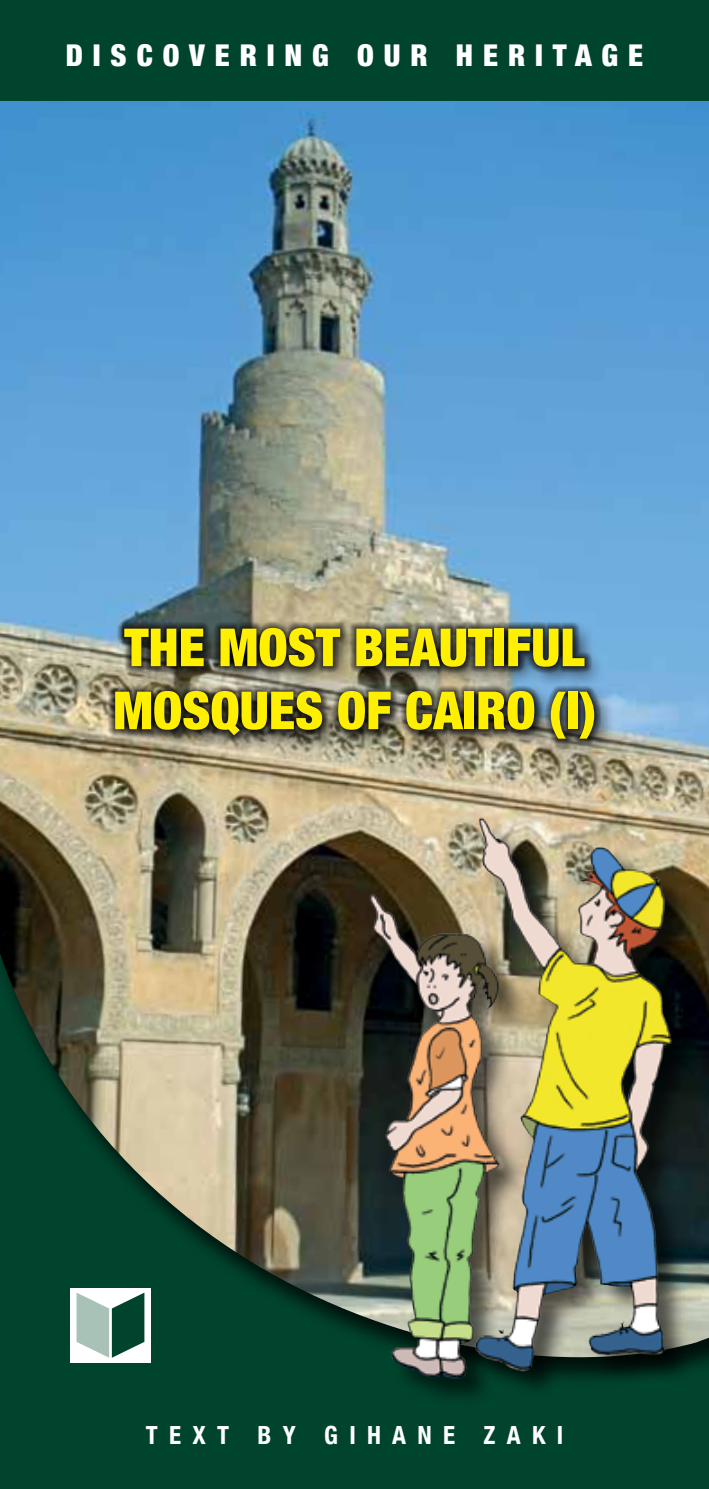
<style>
.page{position:relative;width:709px;height:1489px;background:#fff}
.page>*{position:absolute;margin:0;border:0;box-sizing:border-box;transform-origin:0 0}
.t1{font:900 condensed 52.5px/63px "Helvetica Neue";color:#ffef00}
.t2{font:900 condensed 30px "Helvetica Neue";letter-spacing:.33em;color:#fff}
.t3{font:700 condensed 25px "Helvetica Neue";letter-spacing:.45em;color:#fff}
</style>
<div class="page">
<img style="left:0;top:101px;width:709px;height:614px">
<div style="left:0;top:715px;width:709px;height:773px;background:#000;opacity:.75"></div>
<div style="left:0;top:0;width:709px;height:101px;background:#00442d"></div>
<div style="left:70px;top:1287px;width:81px;height:75px;background:#fff"></div>
<svg style="left:77px;top:1293px;width:67px;height:64px"></svg>
<div style="left:107px;top:619px;width:509px;height:141px;background:#000;opacity:.8"></div>
<div style="left:109px;top:622px;width:492px;height:123px;background:#000;opacity:.8"></div>
<div style="left:369px;top:817px;width:331px;height:590px;background:#000;opacity:.6"></div>
<img style="left:478px;top:817px;width:58px;height:142px">
<p class="t2" style="left:66px;top:36px;width:579px">DISCOVERING OUR HERITAGE</p>
<p class="t1" style="left:113px;top:615px;width:484px">THE MOST BEAUTIFUL<br>MOSQUES OF CAIRO (I)</p>
<p class="t3" style="left:146px;top:1419px;width:419px">TEXT BY GIHANE ZAKI</p>
</div>
